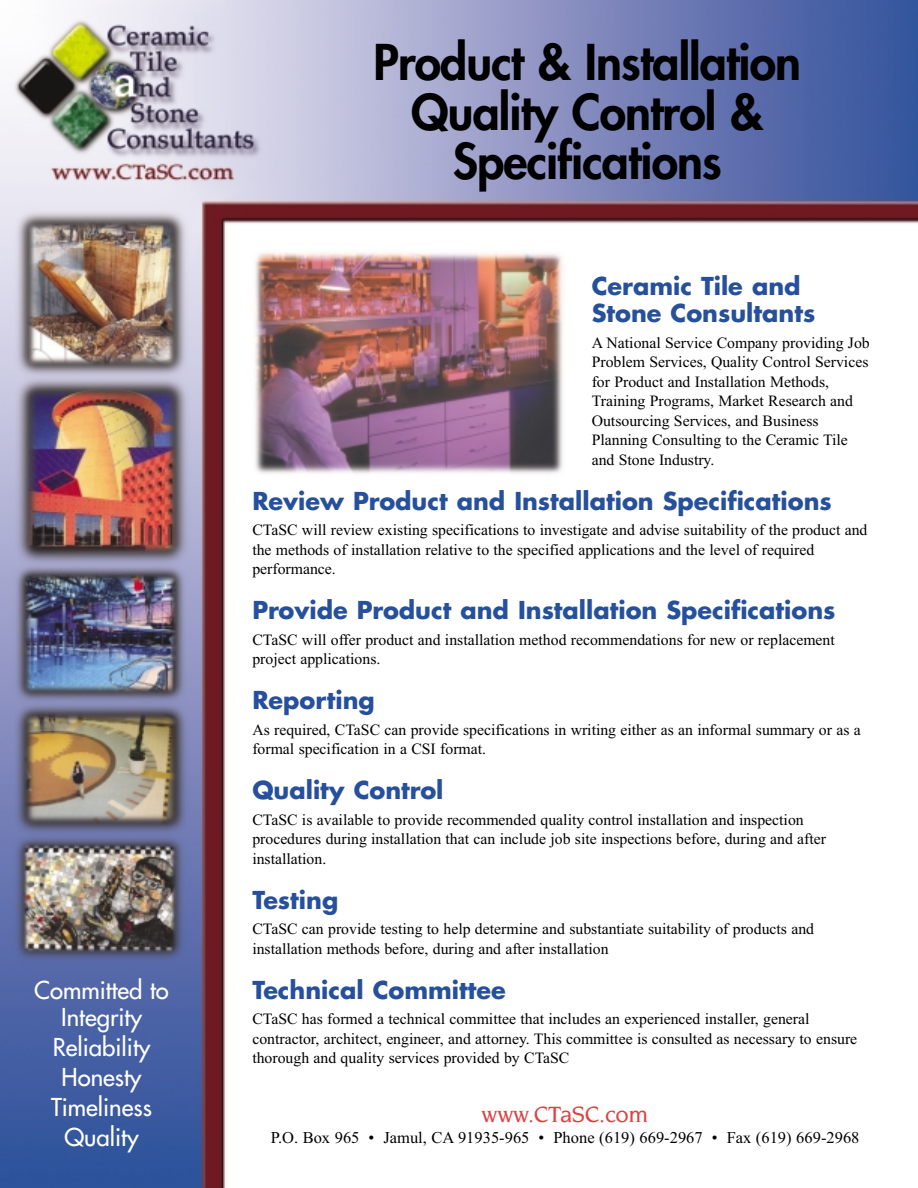
<style>
.page{position:relative;width:918px;height:1188px;background:#fff}
.page>*{position:absolute;margin:0;border:0;box-sizing:border-box;transform-origin:0 0}
.t1{font:800 48px/49.5px "Futura";letter-spacing:-.015em;color:#000;text-align:center}
.t2{font:700 24px/27px "Futura";color:#26509b}
.t3{font:24px/30px "Futura";color:#fff;text-align:center}
.t4{font:500 24px "Novarese";letter-spacing:-.01em;color:#dd4144}
.t5{font:16.5px "Times New Roman";color:#000}
.t6{font:15.75px/19.5px "Times New Roman";color:#000}
</style>
<div class="page">
<img style="left:0;top:0;width:918px;height:1187px">
<div style="left:251px;top:274px;width:625px;height:890px;background:#fff"></div>
<img style="left:250px;top:245px;width:324px;height:236px">
<h2 class="t3" style="left:34px;top:979px;width:136px;line-height:27px">Committed to<br>Integrity</h2>
<h2 class="t3" style="left:51px;top:1034px;width:102px">Reliability<br>Honesty<br>Timeliness<br>Quality</h2>
<h1 class="t1" style="left:374px;top:41px;width:429px">Product &amp; Installation<br>Quality Control &amp;<br>Specifications</h1>
<h2 class="t2" style="left:592px;top:275px;width:225px">Ceramic Tile and<br>Stone Consultants</h2>
<p class="t6" style="left:592px;top:334px;width:280px">A National Service Company providing Job Problem Services, Quality Control Services for Product and Installation Methods, Training Programs, Market Research and Outsourcing Services, and Business Planning Consulting to the Ceramic Tile and Stone Industry.</p>
<h2 class="t2" style="left:252px;top:489px;width:581px">Review Product and Installation Specifications</h2>
<p class="t6" style="left:252px;top:522px;width:617px">CTaSC will review existing specifications to investigate and advise suitability of the product and the methods of installation relative to the specified applications and the level of required performance.</p>
<h2 class="t2" style="left:252px;top:599px;width:585px">Provide Product and Installation Specifications</h2>
<p class="t6" style="left:252px;top:631px;width:584px">CTaSC will offer product and installation method recommendations for new or replacement project applications.</p>
<h2 class="t2" style="left:252px;top:689px;width:124px">Reporting</h2>
<p class="t6" style="left:252px;top:721px;width:610px">As required, CTaSC can provide specifications in writing either as an informal summary or as a formal specification in a CSI format.</p>
<h2 class="t2" style="left:252px;top:779px;width:193px">Quality Control</h2>
<p class="t6" style="left:252px;top:811px;width:575px">CTaSC is available to provide recommended quality control installation and inspection procedures during installation that can include job site inspections before, during and after installation.</p>
<h2 class="t2" style="left:252px;top:888px;width:87px">Testing</h2>
<p class="t6" style="left:252px;top:921px;width:563px">CTaSC can provide testing to help determine and substantiate suitability of products and installation methods before, during and after installation</p>
<h2 class="t2" style="left:252px;top:978px;width:255px">Technical Committee</h2>
<p class="t6" style="left:252px;top:1011px;width:606px">CTaSC has formed a technical committee that includes an experienced installer, general contractor, architect, engineer, and attorney. This committee is consulted as necessary to ensure thorough and quality services provided by CTaSC</p>
<h2 class="t4" style="left:482px;top:1105px;width:168px">www.CTaSC.com</h2>
<p class="t5" style="left:271px;top:1132px;width:590px">P.O. Box 965 • Jamul, CA 91935-965 • Phone (619) 669-2967 • Fax (619) 669-2968</p>
</div>
